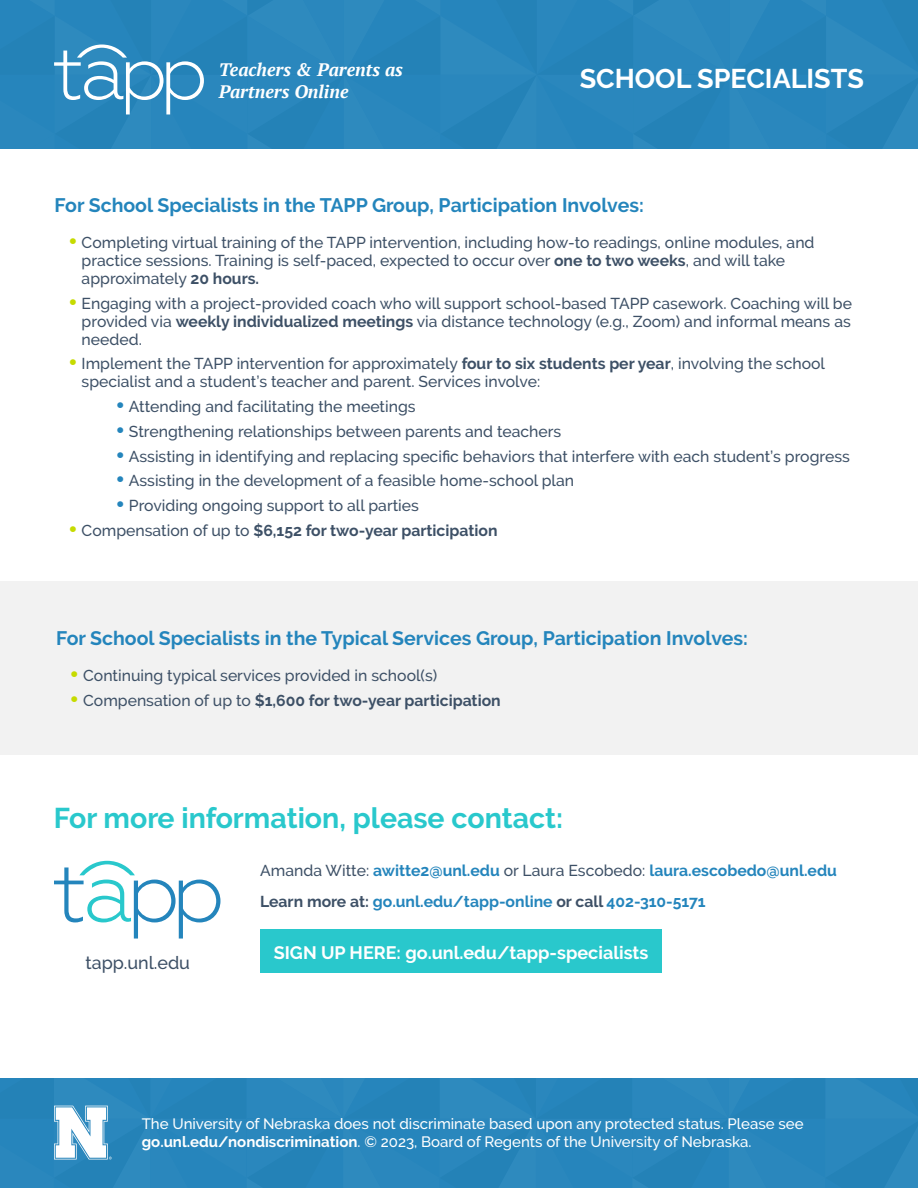
<style>
.page{position:relative;width:918px;height:1188px;background:#fff}
.page>*{position:absolute;margin:0;border:0;box-sizing:border-box;transform-origin:0 0}
.t1{font:700 28.5px "Raleway";color:#29c8cc}
.t2{font:700 27px "Raleway";color:#fff}
.t3{font:700 19.5px "Raleway";color:#2485bc}
.t4{font:700 18px "Raleway";color:#fff}
.t5{font:italic 700 18px/21.9px "PT Serif";color:#fff}
.Bulleted_list{font:500 17.85px "Raleway";color:#3d5066}
.t6{font:500 15.75px/18px "Raleway";color:#3d5066}
.t7{font:700 15.75px "Raleway";color:#2485bc}
.t8{font:700 15.75px "Raleway";color:#3d5066}
.t9{font:500 15px/18px "Raleway";color:#fff}
.s1{font-family:"Gotham";font-weight:700;font-size:19.5px;color:#c6db00}
.s2{font-weight:700}
.s3{font-family:"Gotham";font-weight:700;font-size:19.5px;color:#2485bc}
.s4{font-family:"Gotham";font-size:19.5px;color:#c6db00}
.s5{font-weight:500}
.s6{font-weight:500;color:#3d5066}
.s7{color:#3d5066}
</style>
<div class="page">
<div style="left:1px;top:0;width:917px;height:148px;background:#2685bc"></div>
<div style="left:0;top:582px;width:918px;height:173px;background:#f2f2f2"></div>
<svg style="left:54px;top:45px;width:150px;height:69px"></svg>
<div style="left:0;top:1079px;width:918px;height:109px;background:#2987bd"></div>
<svg style="left:54px;top:1106px;width:58px;height:53px"></svg>
<svg style="left:54px;top:861px;width:166px;height:78px"></svg>
<div style="left:260px;top:929px;width:402px;height:44px;background:#29c8cc"></div>
<p class="t5" style="left:219px;top:59px;width:186px">Teachers &amp; Parents as<br>Partners Online</p>
<p class="t2" style="left:580px;top:64px;width:286px">SCHOOL SPECIALISTS</p>
<p class="t3" style="left:55px;top:194px;width:591px">For School Specialists in the TAPP Group, Participation Involves:</p>
<p class="t6" style="left:82px;top:233px;width:734px;text-indent:-14px"><span class="s1">•</span> Completing virtual training of the TAPP intervention, including how-to readings, online modules, and practice sessions. Training is self-paced, expected to occur over <span class="s2">one to two weeks</span>, and will take approximately <span class="s2">20 hours.</span></p>
<p class="t6" style="left:82px;top:294px;width:772px;text-align:justify;text-indent:-14px"><span class="s1">•</span> Engaging with a project-provided coach who will support school-based TAPP casework. Coaching will be provided via <span class="s2">weekly individualized meetings</span> via distance technology (e.g., Zoom) and informal means as needed.</p>
<p class="t6" style="left:82px;top:355px;width:745px;text-indent:-14px"><span class="s1">•</span> Implement the TAPP intervention for approximately <span class="s2">four to six students per year</span>, involving the school specialist and a student’s teacher and parent. Services involve:</p>
<p class="t6" style="left:115px;top:398px;width:302px"><span class="s3">•</span> Attending and facilitating the meetings</p>
<p class="t6" style="left:115px;top:422px;width:447px"><span class="s3">•</span> Strengthening relationships between parents and teachers</p>
<p class="t6" style="left:115px;top:447px;width:736px"><span class="s3">•</span> Assisting in identifying and replacing specific behaviors that interfere with each student’s progress</p>
<p class="t6" style="left:115px;top:472px;width:460px"><span class="s3">•</span> Assisting in the development of a feasible home-school plan</p>
<p class="t6" style="left:115px;top:497px;width:305px"><span class="s3">•</span> Providing ongoing support to all parties</p>
<p class="t8" style="left:68px;top:521px;width:431px"><span class="s4">•</span> <span class="s5">Compensation of up to</span> $6,152 for two-year participation</p>
<p class="t3" style="left:56px;top:627px;width:693px">For School Specialists in the Typical Services Group, Participation Involves:</p>
<p class="t6" style="left:70px;top:666px;width:369px"><span class="s1">•</span> Continuing typical services provided in school(s)</p>
<p class="t8" style="left:70px;top:691px;width:433px"><span class="s4">•</span> <span class="s5">Compensation of up to</span> $1,600 for two-year participation</p>
<p class="t1" style="left:54px;top:801px;width:511px">For more information, please contact:</p>
<p class="Bulleted_list" style="left:86px;top:952px;width:106px">tapp.unl.edu</p>
<p class="t7" style="left:260px;top:861px;width:578px"><span class="s6">Amanda Witte:</span> awitte2@unl.edu <span class="s6">or Laura Escobedo:</span> laura.escobedo@unl.edu</p>
<p class="t7" style="left:260px;top:893px;width:447px"><span class="s7">Learn more at:</span> go.unl.edu/tapp-online <span class="s7">or call</span> 402-310-5171</p>
<p class="t4" style="left:274px;top:942px;width:376px">SIGN UP HERE: go.unl.edu/tapp-specialists</p>
<p class="t9" style="left:142px;top:1115px;width:663px">The University of Nebraska does not discriminate based upon any protected status. Please see <span class="s2">go.unl.edu/nondiscrimination</span>. © 2023, Board of Regents of the University of Nebraska.</p>
</div>
